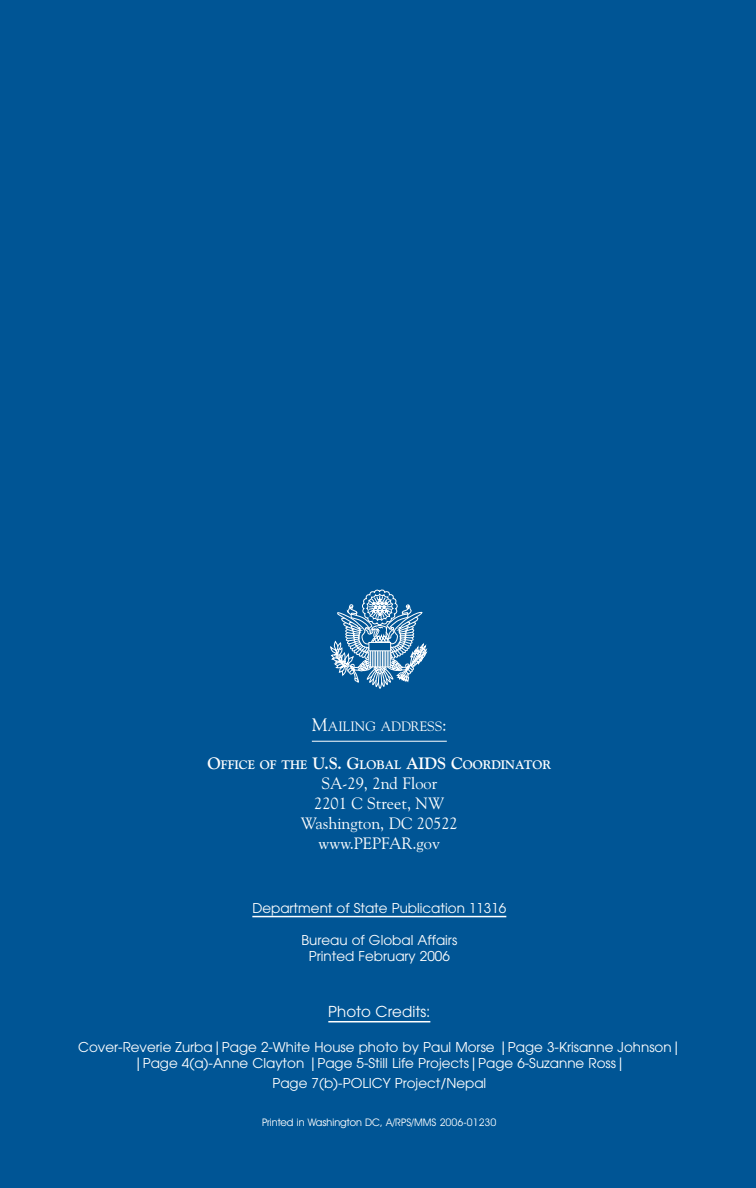
<style>
.page{position:relative;width:756px;height:1188px;background:#005595}
.page>*{position:absolute;margin:0;border:0;box-sizing:border-box;transform-origin:0 0}
.t1{font:16.5px/19.8px "Goudy Old Style BT";color:#fff;text-align:center}
.t2{font:15px "Avant Garde";color:#fff}
.t3{font:13.5px/16.2px "Avant Garde";color:#fff;text-align:center}
.t4{font:13.5px "Goudy";color:#fff}
.t5{font:700 12.3px "Goudy Old Style BT";color:#fff}
.t6{font:10.5px "Avant Garde IT Cby BT";color:#fff}
.s1{font-size:18px}
.s2{font-size:16.5px}
</style>
<div class="page">
<hr style="left:312px;top:741px;width:135px;height:1px;background:#fff">
<hr style="left:252px;top:916px;width:254px;height:1px;background:#fff">
<hr style="left:328px;top:1021px;width:102px;height:1px;background:#fff">
<svg style="left:330px;top:590px;width:97px;height:99px"></svg>
<p class="t4" style="left:312px;top:718px;width:136px"><span class="s1">M</span>AILING ADDRESS<span class="s1">:</span></p>
<p class="t5" style="left:208px;top:758px;width:345px"><span class="s2">O</span>FFICE OF THE <span class="s2">U.S. G</span>LOBAL <span class="s2">AIDS C</span>OORDINATOR</p>
<p class="t1" style="left:301px;top:774px;width:158px">SA-29, 2nd Floor<br>2201 C Street, NW<br>Washington, DC 20522 www.PEPFAR.gov</p>
<p class="t3" style="left:252px;top:901px;width:256px">Department of State Publication 11316</p>
<p class="t3" style="left:301px;top:933px;width:157px">Bureau of Global Affairs<br>Printed February 2006</p>
<p class="t2" style="left:328px;top:1006px;width:104px">Photo Credits:</p>
<p class="t3" style="left:78px;top:1040px;width:604px">Cover-Reverie Zurba|Page 2-White House photo by Paul Morse |Page 3-Krisanne Johnson| |Page 4(a)-Anne Clayton |Page 5-Still Life Projects|Page 6-Suzanne Ross|</p>
<p class="t3" style="left:272px;top:1076px;width:215px">Page 7(b)-POLICY Project/Nepal</p>
<p class="t6" style="left:262px;top:1116px;width:236px">Printed in Washington DC, A/RPS/MMS 2006-01230</p>
</div>
